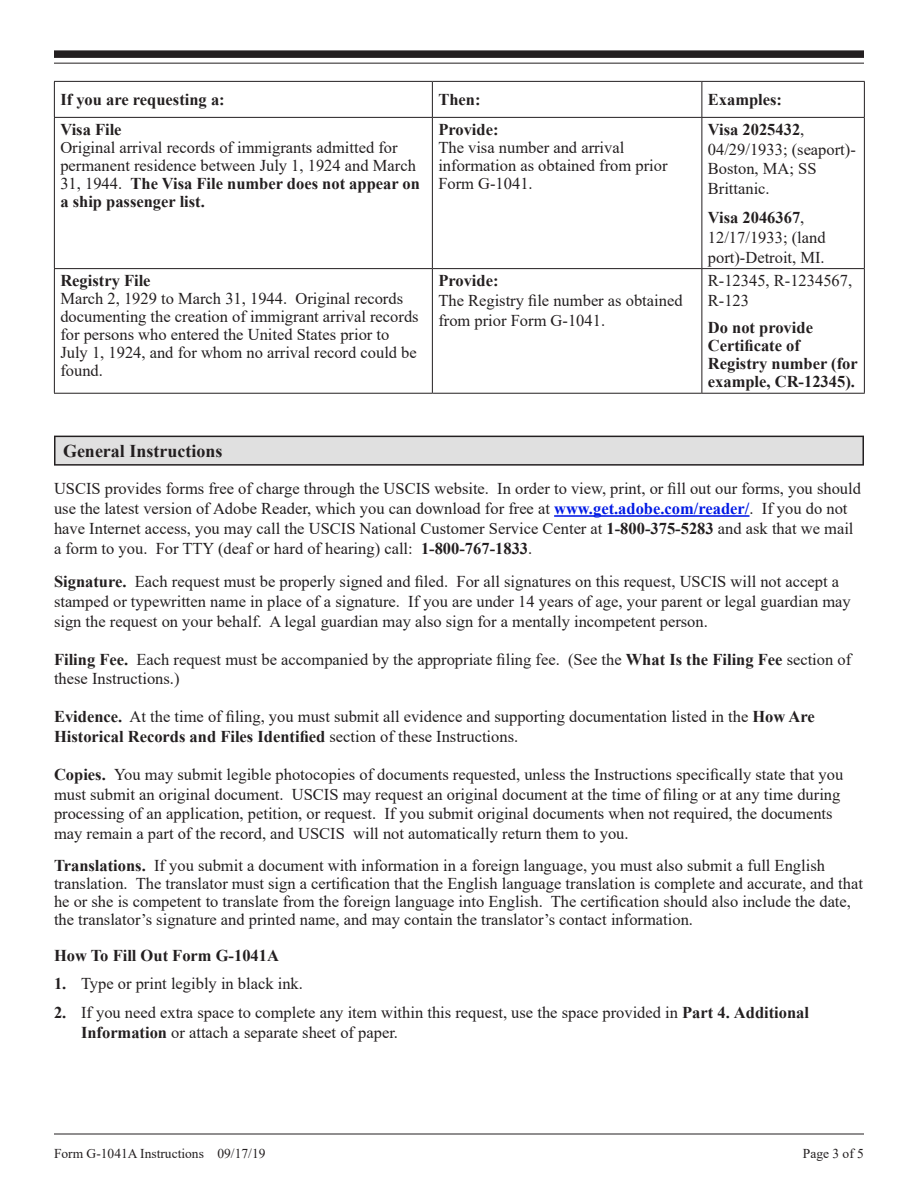
<style>
.page{position:relative;width:918px;height:1188px;background:#fff}
.page>*{position:absolute;margin:0;border:0;box-sizing:border-box;transform-origin:0 0}
.Section_Header_1__T{font:700 18px "Times New Roman";color:#231f20}
.Body_Lead-in_Extra_S{font:16.5px/19.8px "Times New Roman";color:#231f20}
.Body_Lead-in__T{font:16.5px/18px "Times New Roman";color:#231f20}
.Body_Bold_1__T{font:16.5px/18px "Times New Roman";color:#231f20}
.Body_1__T{font:16.5px/19.8px "Times New Roman";color:#231f20}
.Body_Bold_1__T-2{font:700 16.5px/18px "Times New Roman";color:#231f20}
.Table_-_Body_Bold_1{font:700 16.5px "Times New Roman";color:#231f20}
.Subhead_2__T{font:700 16.5px "Times New Roman";color:#231f20}
.t1{font:13.5px "Times New Roman";color:#231f20}
.s1{font-weight:700}
.s2{font-weight:700;color:#0019e5}
</style>
<div class="page">
<hr style="left:54px;top:1134px;width:810px;height:1px;background:#231f20">
<div style="left:54px;top:50px;width:810px;height:8px;background:#231f20"></div>
<hr style="left:54px;top:63px;width:810px;height:1px;background:#231f20">
<svg style="left:54px;top:436px;width:810px;height:30px;background:#464344"></svg>
<div style="left:56px;top:437px;width:806px;height:27px;background:#e0e0e0"></div>
<hr style="left:554px;top:515px;width:195px;height:2px;background:#0019e5">
<hr style="left:54px;top:118px;width:1px;height:150px;background:#231f20">
<hr style="left:432px;top:118px;width:1px;height:150px;background:#231f20">
<hr style="left:702px;top:118px;width:1px;height:150px;background:#231f20">
<hr style="left:864px;top:118px;width:1px;height:150px;background:#231f20">
<hr style="left:54px;top:268px;width:378px;height:1px;background:#231f20">
<hr style="left:432px;top:268px;width:270px;height:1px;background:#231f20">
<hr style="left:702px;top:268px;width:163px;height:1px;background:#231f20">
<hr style="left:54px;top:81px;width:378px;height:1px;background:#231f20">
<hr style="left:54px;top:82px;width:1px;height:35px;background:#231f20">
<hr style="left:432px;top:81px;width:270px;height:1px;background:#231f20">
<hr style="left:702px;top:81px;width:163px;height:1px;background:#231f20">
<hr style="left:864px;top:82px;width:1px;height:35px;background:#231f20">
<hr style="left:432px;top:82px;width:1px;height:35px;background:#231f20">
<hr style="left:702px;top:82px;width:1px;height:35px;background:#231f20">
<hr style="left:54px;top:117px;width:378px;height:1px;background:#231f20">
<hr style="left:432px;top:117px;width:270px;height:1px;background:#231f20">
<hr style="left:702px;top:117px;width:163px;height:1px;background:#231f20">
<hr style="left:54px;top:269px;width:1px;height:124px;background:#231f20">
<hr style="left:432px;top:269px;width:1px;height:124px;background:#231f20">
<hr style="left:701px;top:269px;width:1px;height:124px;background:#231f20">
<hr style="left:864px;top:269px;width:1px;height:124px;background:#231f20">
<hr style="left:54px;top:393px;width:378px;height:1px;background:#231f20">
<hr style="left:432px;top:393px;width:270px;height:1px;background:#231f20">
<hr style="left:702px;top:393px;width:163px;height:1px;background:#231f20">
<p class="Table_-_Body_Bold_1" style="left:60px;top:88px;width:166px">If you are requesting a:</p>
<p class="Table_-_Body_Bold_1" style="left:438px;top:88px;width:44px">Then:</p>
<p class="Table_-_Body_Bold_1" style="left:708px;top:88px;width:76px">Examples:</p>
<p class="Body_Bold_1__T" style="left:60px;top:120px;width:361px"><span class="s1">Visa File<br></span>Original arrival records of immigrants admitted for permanent residence between July 1, 1924 and March 31, 1944. <span class="s1">The Visa File number does not appear on a ship passenger list.</span></p>
<p class="Body_Bold_1__T" style="left:438px;top:120px;width:231px"><span class="s1">Provide:<br></span>The visa number and arrival information as obtained from prior<br>Form G-1041.</p>
<p class="Body_1__T" style="left:708px;top:119px;width:150px"><span class="s1">Visa 2025432</span>,<br>04/29/1933; (seaport)-<br>Boston, MA; SS<br>Brittanic.</p>
<p class="Body_1__T" style="left:708px;top:207px;width:119px"><span class="s1">Visa 2046367</span>,<br>12/17/1933; (land port)-Detroit, MI.</p>
<p class="Body_Bold_1__T" style="left:60px;top:271px;width:360px"><span class="s1">Registry File<br></span>March 2, 1929 to March 31, 1944. Original records documenting the creation of immigrant arrival records for persons who entered the United States prior to July 1, 1924, and for whom no arrival record could be found.</p>
<p class="Body_Bold_1__T" style="left:438px;top:270px;width:246px;line-height:19.8px"><span class="s1">Provide:<br></span>The Registry file number as obtained from prior Form G-1041.</p>
<p class="Body_1__T" style="left:708px;top:270px;width:146px">R-12345, R-1234567,<br>R-123</p>
<p class="Body_Bold_1__T-2" style="left:708px;top:318px;width:152px">Do not provide<br>Certificate of<br>Registry number (for example, CR-12345).</p>
<p class="Section_Header_1__T" style="left:63px;top:438px;width:161px">General Instructions</p>
<p class="Body_1__T" style="left:54px;top:478px;width:809px">USCIS provides forms free of charge through the USCIS website. In order to view, print, or fill out our forms, you should use the latest version of Adobe Reader, which you can download for free at <span class="s2">www.get.adobe.com/reader/</span>. If you do not have Internet access, you may call the USCIS National Customer Service Center at <span class="s1">1-800-375-5283</span> and ask that we mail a form to you. For TTY (deaf or hard of hearing) call: <span class="s1">1-800-767-1833</span>.</p>
<p class="Body_Lead-in_Extra_S" style="left:54px;top:571px;width:798px"><span class="s1">Signature.</span> Each request must be properly signed and filed. For all signatures on this request, USCIS will not accept a stamped or typewritten name in place of a signature. If you are under 14 years of age, your parent or legal guardian may sign the request on your behalf. A legal guardian may also sign for a mentally incompetent person.</p>
<p class="Body_Lead-in_Extra_S" style="left:54px;top:649px;width:799px"><span class="s1">Filing Fee.</span> Each request must be accompanied by the appropriate filing fee. (See the <span class="s1">What Is the Filing Fee</span> section of these Instructions.)</p>
<p class="Body_Lead-in_Extra_S" style="left:54px;top:706px;width:762px"><span class="s1">Evidence.</span> At the time of filing, you must submit all evidence and supporting documentation listed in the <span class="s1">How Are<br>Historical Records and Files Identified</span> section of these Instructions.</p>
<p class="Body_Lead-in_Extra_S" style="left:54px;top:764px;width:791px"><span class="s1">Copies.</span> You may submit legible photocopies of documents requested, unless the Instructions specifically state that you must submit an original document. USCIS may request an original document at the time of filing or at any time during processing of an application, petition, or request. If you submit original documents when not required, the documents may remain a part of the record, and USCIS will not automatically return them to you.</p>
<p class="Body_Lead-in__T" style="left:54px;top:856px;width:810px"><span class="s1">Translations.</span> If you submit a document with information in a foreign language, you must also submit a full English translation. The translator must sign a certification that the English language translation is complete and accurate, and that he or she is competent to translate from the foreign language into English. The certification should also include the date, the translator’s signature and printed name, and may contain the translator’s contact information.</p>
<p class="Subhead_2__T" style="left:54px;top:943px;width:227px">How To Fill Out Form G-1041A</p>
<p class="Body_Lead-in__T" style="left:54px;top:974px;width:251px"><span class="s1">1.</span> Type or print legibly in black ink.</p>
<p class="Body_Lead-in__T" style="left:81px;top:1002px;width:730px;line-height:19.8px;text-indent:-27px"><span class="s1">2.</span> If you need extra space to complete any item within this request, use the space provided in <span class="s1">Part 4. Additional<br>Information</span> or attach a separate sheet of paper.</p>
<p class="t1" style="left:54px;top:1144px;width:213px">Form G-1041A Instructions 09/17/19</p>
<p class="t1" style="left:803px;top:1144px;width:63px">Page 3 of 5</p>
</div>
